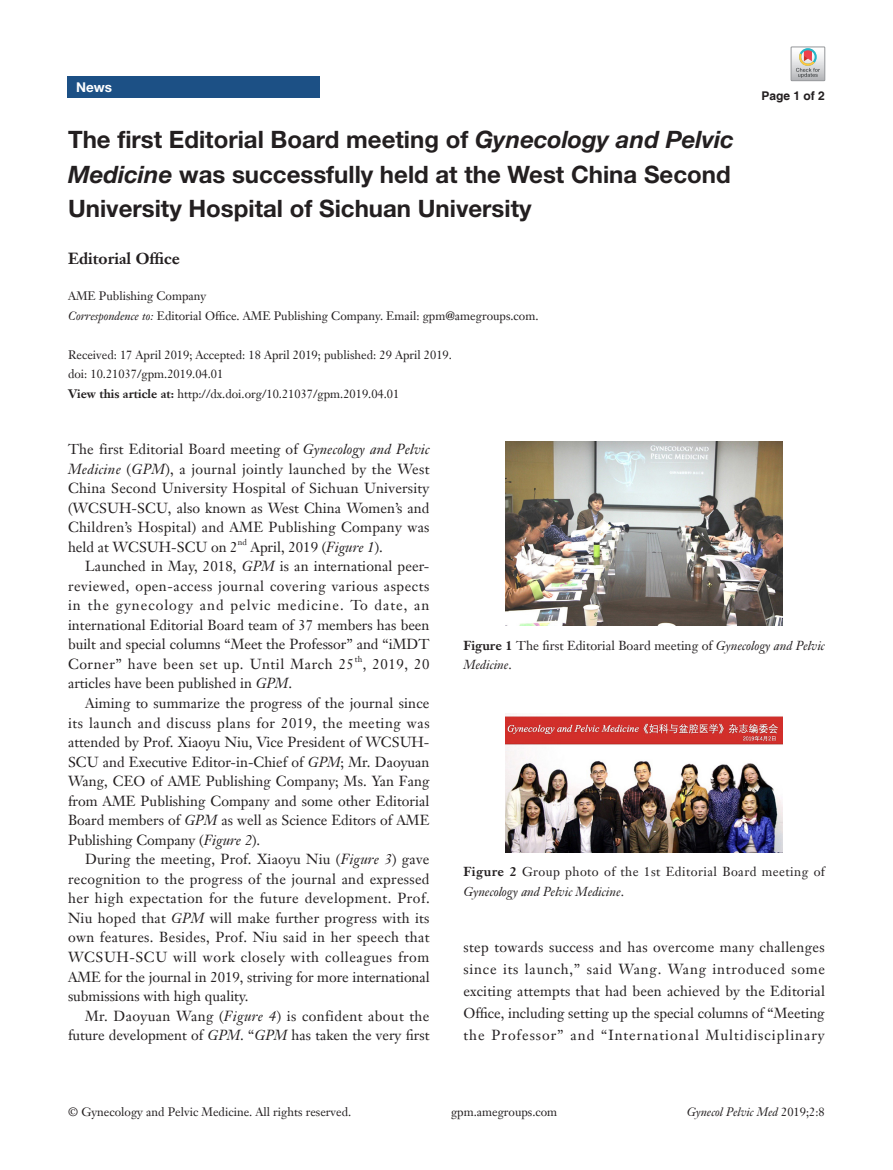
<style>
.page{position:relative;width:893px;height:1170px;background:#fff}
.page>*{position:absolute;margin:0;border:0;box-sizing:border-box;transform-origin:0 0}
.文题{font:700 24px/34.5px "Helvetica Neue LT Pro";color:#231f20}
.作者{font:700 15.75px "Janson Text LT";color:#231f20}
.t1{font:14.25px/19.5px "Janson Text LT";color:#231f20;text-align:justify}
.t2{font:700 13.5px "Helvetica Neue LT Pro";color:#fff}
.t3{font:12.75px/19.5px "Janson Text LT";letter-spacing:.035em;color:#231f20}
.t4{font:12.75px/19.5px "Janson Text LT";color:#231f20}
.通讯作者{font:12px "Janson Text LT";color:#231f20}
.t5{font:italic 12px "Janson Text LT";color:#231f20}
.单位{font:12px "Janson Text LT";color:#231f20}
.t6{font:700 12px "Helvetica";color:#231f20}
.t7{font:8.25px "Janson Text LT";color:#231f20}
.s1{font-style:italic}
.s2{font-weight:700}
.s3{font-style:normal}
</style>
<div class="page">
<div style="left:68px;top:77px;width:252px;height:21px;background:#1c5085"></div>
<img style="left:506px;top:442px;width:276px;height:184px">
<img style="left:506px;top:713px;width:276px;height:139px">
<svg style="left:791px;top:47px;width:34px;height:34px"></svg>
<p class="t2" style="left:76px;top:79px;width:37px">News</p>
<p class="文题" style="left:68px;top:122px;width:667px">The first Editorial Board meeting of <span class="s1">Gynecology and Pelvic<br>Medicine</span> was successfully held at the West China Second<br>University Hospital of Sichuan University</p>
<p class="作者" style="left:68px;top:248px;width:113px">Editorial Office</p>
<p class="单位" style="left:68px;top:288px;width:140px">AME Publishing Company</p>
<p class="通讯作者" style="left:68px;top:308px;width:472px"><span class="s1">Correspondence to:</span> Editorial Office. AME Publishing Company. Email: gpm@amegroups.com.</p>
<p class="通讯作者" style="left:68px;top:347px;width:385px">Received: 17 April 2019; Accepted: 18 April 2019; published: 29 April 2019.</p>
<p class="通讯作者" style="left:68px;top:366px;width:157px">doi: 10.21037/gpm.2019.04.01</p>
<p class="通讯作者" style="left:68px;top:386px;width:333px"><span class="s2">View this article at:</span> http://dx.doi.org/10.21037/gpm.2019.04.01</p>
<p class="t6" style="left:762px;top:88px;width:65px">Page 1 of 2</p>
<p class="t1" style="left:68px;top:439px;width:363px">The first Editorial Board meeting of <span class="s1">Gynecology and Pelvic Medicine</span> (<span class="s1">GPM</span>), a journal jointly launched by the West China Second University Hospital of Sichuan University (WCSUH-SCU, also known as West China Women’s and Children’s Hospital) and AME Publishing Company was held at WCSUH-SCU on 2</p>
<p class="t7" style="left:238px;top:536px;width:11px">nd</p>
<p class="t1" style="left:250px;top:537px;width:134px">April, 2019 (<span class="s1">Figure 1</span>).</p>
<p class="t1" style="left:68px;top:556px;width:363px;text-indent:17px">Launched in May, 2018, <span class="s1">GPM</span> is an international peer&shy;reviewed, open-access journal covering various aspects in the gynecology and pelvic medicine. To date, an international Editorial Board team of 37 members has been built and special columns “Meet the Professor” and “iMDT Corner” have been set up. Until March 25</p>
<p class="t7" style="left:355px;top:654px;width:9px">th</p>
<p class="t1" style="left:363px;top:654px;width:68px">, 2019, 20</p>
<p class="t1" style="left:68px;top:673px;width:226px">articles have been published in <span class="s1">GPM</span>.</p>
<p class="t1" style="left:68px;top:693px;width:363px;text-indent:17px">Aiming to summarize the progress of the journal since its launch and discuss plans for 2019, the meeting was attended by Prof. Xiaoyu Niu, Vice President of WCSUH-SCU and Executive Editor-in-Chief of <span class="s1">GPM</span>; Mr. Daoyuan Wang, CEO of AME Publishing Company; Ms. Yan Fang from AME Publishing Company and some other Editorial Board members of <span class="s1">GPM</span> as well as Science Editors of AME Publishing Company (<span class="s1">Figure 2</span>).</p>
<p class="t1" style="left:68px;top:849px;width:363px;text-indent:17px">During the meeting, Prof. Xiaoyu Niu (<span class="s1">Figure 3</span>) gave recognition to the progress of the journal and expressed her high expectation for the future development. Prof.<br>Niu hoped that <span class="s1">GPM</span> will make further progress with its own features. Besides, Prof. Niu said in her speech that WCSUH-SCU will work closely with colleagues from AME for the journal in 2019, striving for more international submissions with high quality.</p>
<p class="t1" style="left:68px;top:1005px;width:363px;text-align:right">Mr. Daoyuan Wang (<span class="s1">Figure 4</span>) is confident about the future development of <span class="s1">GPM</span>. “<span class="s1">GPM</span> has taken the very first</p>
<p class="t4" style="left:463px;top:635px;width:363px"><span class="s2">Figure 1</span> The first Editorial Board meeting of <span class="s1">Gynecology and Pelvic<br>Medicine</span>.</p>
<p class="t3" style="left:463px;top:861px;width:363px"><span class="s2">Figure 2</span> Group photo of the 1st Editorial Board meeting of<br><span class="s1">Gynecology and Pelvic Medicine</span>.</p>
<p class="t1" style="left:463px;top:936px;width:363px;line-height:21.9px">step towards success and has overcome many challenges since its launch,” said Wang. Wang introduced some exciting attempts that had been achieved by the Editorial Office, including setting up the special columns of “Meeting the Professor” and “International Multidisciplinary</p>
<p class="通讯作者" style="left:68px;top:1104px;width:284px">© Gynecology and Pelvic Medicine. All rights reserved.</p>
<p class="通讯作者" style="left:451px;top:1104px;width:108px">gpm.amegroups.com</p>
<p class="t5" style="left:687px;top:1104px;width:139px">Gynecol Pelvic Med <span class="s3">2019;2:8</span></p>
</div>
